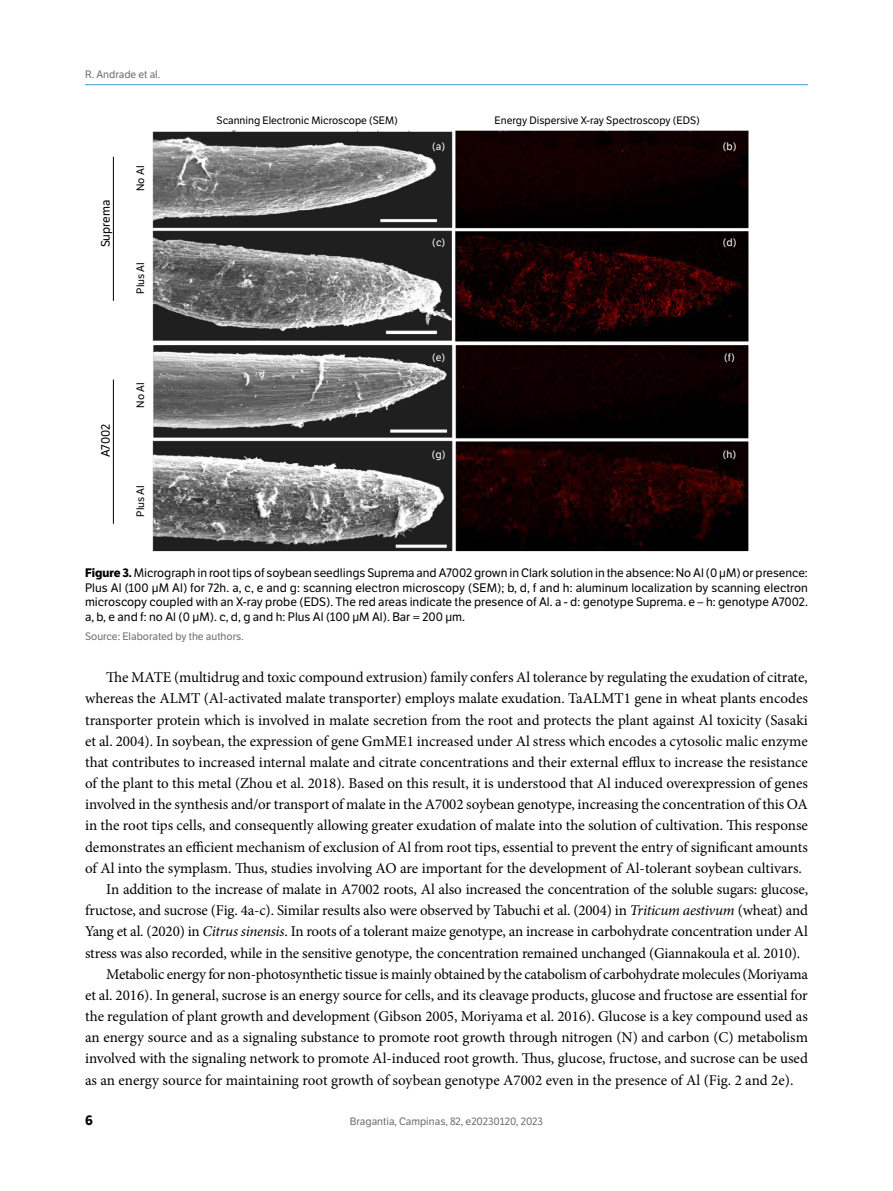
<style>
.page{position:relative;width:893px;height:1191px;background:#fff}
.page>*{position:absolute;margin:0;border:0;box-sizing:border-box;transform-origin:0 0}
.t1{font:15px "Minion Pro";letter-spacing:-.005em;color:#000}
.t2{font:700 13.5px "LFT Etica";color:#000}
.t3{font:12px/14.5px "LFT Etica";color:#000;text-align:justify}
.t4{font:10.5px "LFT Etica";color:#000}
.t5{font:10.5px "LFT Etica";color:#6d6e71}
.t6{font:10.5px "LFT Etica";color:#fff}
.s1{font-weight:700}
.s2{font-style:italic}
</style>
<div class="page">
<hr style="left:85px;top:84px;width:723px;height:1px;background:#3c9cd7">
<img style="left:112px;top:130px;width:637px;height:422px">
<hr style="left:113px;top:157px;width:1px;height:144px;background:#000">
<hr style="left:113px;top:379px;width:1px;height:145px;background:#000">
<p class="t5" style="left:85px;top:68px;width:77px">R. Andrade et al.</p>
<p class="t3" style="left:99px;top:247px;width:49px;rotate:-90deg">Suprema</p>
<p class="t4" style="left:134px;top:191px;width:27px;rotate:-90deg">No AI</p>
<p class="t4" style="left:134px;top:294px;width:33px;rotate:-90deg">Plus AI</p>
<p class="t3" style="left:99px;top:457px;width:35px;rotate:-90deg">A7002</p>
<p class="t4" style="left:134px;top:408px;width:27px;rotate:-90deg">No AI</p>
<p class="t4" style="left:134px;top:516px;width:33px;rotate:-90deg">Plus AI</p>
<p class="t4" style="left:217px;top:114px;width:183px">Scanning Electronic Microscope (SEM)</p>
<p class="t4" style="left:495px;top:114px;width:207px">Energy Dispersive X-ray Spectroscopy (EDS)</p>
<p class="t6" style="left:432px;top:140px;width:14px">(a)</p>
<p class="t6" style="left:723px;top:140px;width:15px">(b)</p>
<p class="t6" style="left:432px;top:236px;width:14px">(c)</p>
<p class="t6" style="left:723px;top:236px;width:15px">(d)</p>
<p class="t6" style="left:432px;top:351px;width:14px">(e)</p>
<p class="t6" style="left:432px;top:448px;width:15px">(g)</p>
<p class="t6" style="left:724px;top:351px;width:12px">(f)</p>
<p class="t6" style="left:723px;top:448px;width:15px">(h)</p>
<p class="t3" style="left:85px;top:566px;width:724px"><span class="s1">Figure 3.</span> Micrograph in root tips of soybean seedlings Suprema and A7002 grown in Clark solution in the absence: No Al (0 µM) or presence:<br>Plus Al (100 µM Al) for 72h. a, c, e and g: scanning electron microscopy (SEM); b, d, f and h: aluminum localization by scanning electron microscopy coupled with an X-ray probe (EDS). The red areas indicate the presence of Al. a - d: genotype Suprema. e – h: genotype A7002. a, b, e and f: no Al (0 µM). c, d, g and h: Plus Al (100 µM Al). Bar = 200 μm.</p>
<p class="t5" style="left:85px;top:630px;width:160px">Source: Elaborated by the authors.</p>
<p class="t1" style="left:106px;top:667px;width:703px">The MATE (multidrug and toxic compound extrusion) family confers Al tolerance by regulating the exudation of citrate,</p>
<p class="t1" style="left:85px;top:688px;width:724px">whereas the ALMT (Al-activated malate transporter) employs malate exudation. TaALMT1 gene in wheat plants encodes</p>
<p class="t1" style="left:85px;top:710px;width:724px">transporter protein which is involved in malate secretion from the root and protects the plant against Al toxicity (Sasaki</p>
<p class="t1" style="left:85px;top:731px;width:724px">et al. 2004). In soybean, the expression of gene GmME1 increased under Al stress which encodes a cytosolic malic enzyme</p>
<p class="t1" style="left:85px;top:752px;width:724px">that contributes to increased internal malate and citrate concentrations and their external efflux to increase the resistance</p>
<p class="t1" style="left:85px;top:773px;width:724px">of the plant to this metal (Zhou et al. 2018). Based on this result, it is understood that Al induced overexpression of genes</p>
<p class="t1" style="left:85px;top:794px;width:724px">involved in the synthesis and/or transport of malate in the A7002 soybean genotype, increasing the concentration of this OA</p>
<p class="t1" style="left:85px;top:815px;width:724px">in the root tips cells, and consequently allowing greater exudation of malate into the solution of cultivation. This response</p>
<p class="t1" style="left:85px;top:836px;width:724px">demonstrates an efficient mechanism of exclusion of Al from root tips, essential to prevent the entry of significant amounts</p>
<p class="t1" style="left:85px;top:858px;width:718px">of Al into the symplasm. Thus, studies involving AO are important for the development of Al-tolerant soybean cultivars.</p>
<p class="t1" style="left:106px;top:879px;width:703px">In addition to the increase of malate in A7002 roots, Al also increased the concentration of the soluble sugars: glucose,</p>
<p class="t1" style="left:85px;top:900px;width:724px">fructose, and sucrose (Fig. 4a-c). Similar results also were observed by Tabuchi et al. (2004) in <span class="s2">Triticum aestivum</span> (wheat) and</p>
<p class="t1" style="left:85px;top:921px;width:724px">Yang et al. (2020) in <span class="s2">Citrus sinensis</span>. In roots of a tolerant maize genotype, an increase in carbohydrate concentration under Al</p>
<p class="t1" style="left:85px;top:942px;width:717px">stress was also recorded, while in the sensitive genotype, the concentration remained unchanged (Giannakoula et al. 2010).</p>
<p class="t1" style="left:106px;top:963px;width:703px">Metabolic energy for non-photosynthetic tissue is mainly obtained by the catabolism of carbohydrate molecules (Moriyama</p>
<p class="t1" style="left:85px;top:985px;width:724px">et al. 2016). In general, sucrose is an energy source for cells, and its cleavage products, glucose and fructose are essential for</p>
<p class="t1" style="left:85px;top:1006px;width:724px">the regulation of plant growth and development (Gibson 2005, Moriyama et al. 2016). Glucose is a key compound used as</p>
<p class="t1" style="left:85px;top:1027px;width:724px">an energy source and as a signaling substance to promote root growth through nitrogen (N) and carbon (C) metabolism</p>
<p class="t1" style="left:85px;top:1048px;width:724px">involved with the signaling network to promote Al-induced root growth. Thus, glucose, fructose, and sucrose can be used</p>
<p class="t1" style="left:85px;top:1069px;width:710px">as an energy source for maintaining root growth of soybean genotype A7002 even in the presence of Al (Fig. 2 and 2e).</p>
<p class="t2" style="left:85px;top:1112px;width:9px">6</p>
<p class="t5" style="left:350px;top:1115px;width:195px">Bragantia, Campinas, 82, e20230120, 2023</p>
</div>
